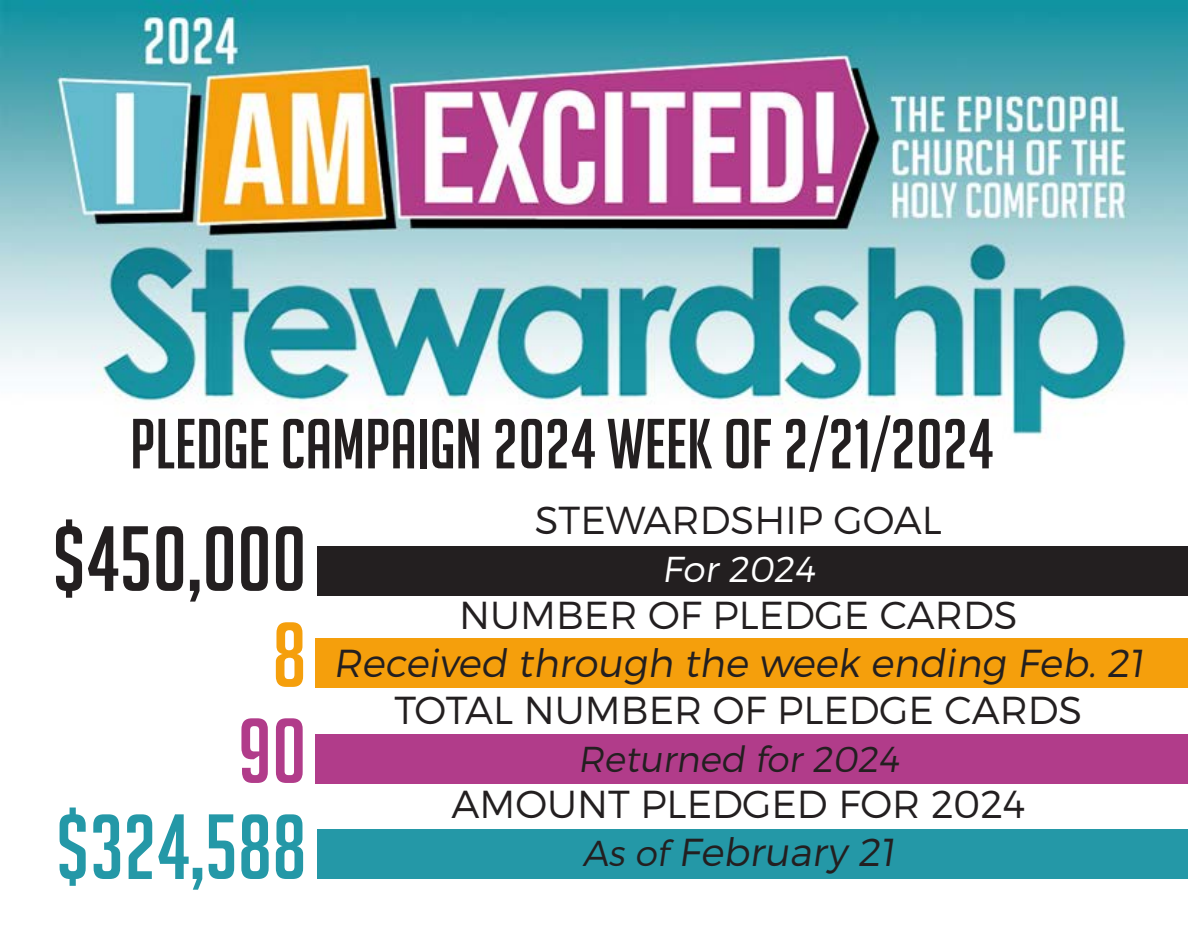
<style>
.page{position:relative;width:1188px;height:925px;background:#fff}
.page>*{position:absolute;margin:0;border:0;box-sizing:border-box;transform-origin:0 0}
.t1{font:90px "Big Noodle Titling";color:#231f20}
.t2{font:90px "Big Noodle Titling";color:#2498a7}
.t3{font:90px "Big Noodle Titling";color:#b13c8a}
.t4{font:90px "Big Noodle Titling";color:#f59f0c}
.t5{font:69px "Big Noodle Titling";color:#231f20}
.t6{font:39px "Trueno Lt";color:#231f20}
.t7{font:39px "Trueno Lt It";color:#231f20}
.t8{font:36px "Trueno Lt It";color:#231f20}
.t9{font:36px "Trueno Lt It";color:#fff}
.s1{font-size:36px}
</style>
<div class="page">
<img style="left:0;top:0;width:1188px;height:436px">
<div style="left:318px;top:546px;width:870px;height:49px;background:#231f20"></div>
<div style="left:316px;top:638px;width:872px;height:49px;background:#f59f0c"></div>
<div style="left:316px;top:734px;width:872px;height:50px;background:#b13c8a"></div>
<div style="left:318px;top:829px;width:870px;height:50px;background:#2498a7"></div>
<p class="t5" style="left:130px;top:407px;width:865px">PLEDGE CAMPAIGN 2024 WEEK OF 2/21/2024</p>
<p class="t1" style="left:53px;top:510px;width:255px">$450,000</p>
<p class="t4" style="left:272px;top:606px;width:36px">8</p>
<p class="t3" style="left:237px;top:702px;width:71px">90</p>
<p class="t2" style="left:56px;top:798px;width:252px">$324,588</p>
<p class="t6" style="left:535px;top:496px;width:409px">STEWARDSHIP GOAL</p>
<p class="t9" style="left:662px;top:547px;width:154px">For 2024</p>
<p class="t6" style="left:459px;top:591px;width:560px">NUMBER OF PLEDGE CARDS</p>
<p class="t7" style="left:333px;top:639px;width:812px">Received through the week ending Feb. 21</p>
<p class="t6" style="left:394px;top:686px;width:690px">TOTAL NUMBER OF PLEDGE CARDS</p>
<p class="t8" style="left:578px;top:737px;width:323px">Returned for 2024</p>
<p class="t6" style="left:451px;top:781px;width:576px">AMOUNT PLEDGED FOR 2024</p>
<p class="t7" style="left:582px;top:829px;width:314px"><span class="s1">As of</span> February 21</p>
</div>
